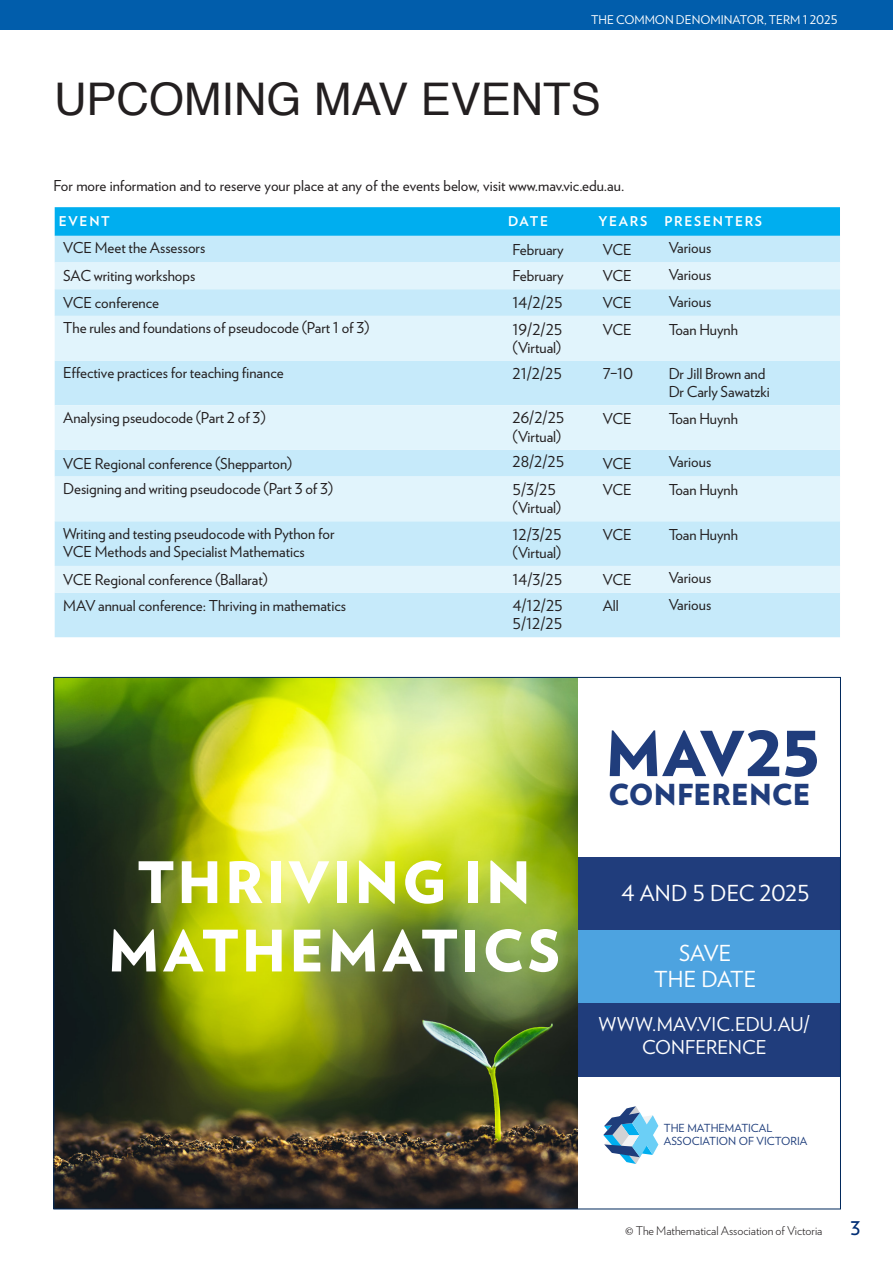
<style>
.page{position:relative;width:893px;height:1263px;background:#fff}
.page>*{position:absolute;margin:0;border:0;box-sizing:border-box;transform-origin:0 0}
.t1{font:900 61.8px "Verlag";color:#203d7c}
.t2{font:900 57px/68.4px "Verlag";letter-spacing:.05em;color:#fff;text-align:center}
.Heading_1{font:45px "Helvetica";color:#231f20}
.t3{font:900 28.95px "Verlag";letter-spacing:.005em;color:#203d7c}
.t4{font:24px "Verlag";color:#002d74}
.t5{font:22.05px/26.4px "Verlag";color:#fff;text-align:center}
.t6{font:19.05px/22.8px "Verlag";letter-spacing:.005em;color:#fff;text-align:center}
.Body_text{font:15px/18px "Verlag";color:#231f20}
.Bullet_points{font:15px "Verlag";color:#231f20}
.Paragraph_Style_2{font:700 13.5px "Verlag";letter-spacing:.125em;color:#fff}
.t7{font:300 12px "Verlag";color:#231f20}
.Bullet_points-2{font:12px "Verlag";color:#fff}
.t8{font:11.1px/13.4px "Verlag";color:#1e3d7b}
.s1{font-style:inherit}
.s2{font-family:"Minion Pro";font-weight:400}
</style>
<div class="page">
<div style="left:0;top:0;width:893px;height:30px;background:#015dab"></div>
<div style="left:55px;top:207px;width:785px;height:29px;background:#00aeef"></div>
<div style="left:55px;top:236px;width:785px;height:401px;background:#c6eafa"></div>
<svg style="left:55px;top:262px;width:785px;height:331px;background:#d5effb"></svg>
<div style="left:577px;top:857px;width:263px;height:73px;background:#203d7c"></div>
<svg style="left:603px;top:1106px;width:55px;height:58px"></svg>
<div style="left:577px;top:930px;width:263px;height:73px;background:#4da3e0"></div>
<div style="left:577px;top:1003px;width:263px;height:73px;background:#203d7c"></div>
<img style="left:56px;top:679px;width:522px;height:528px">
<p class="Bullet_points-2" style="left:591px;top:11px;width:248px">THE COMMON DENOMINATOR, TERM 1 2025</p>
<p class="Heading_1" style="left:54px;top:64px;width:548px">UPCOMING MAV EVENTS</p>
<p class="Body_text" style="left:53px;top:175px;width:572px">For more information and to reserve your place at any of the events below, visit www.mav.vic.edu.au.</p>
<p class="Paragraph_Style_2" style="left:59px;top:211px;width:52px">EVENT</p>
<p class="Paragraph_Style_2" style="left:508px;top:211px;width:41px">DATE</p>
<p class="Paragraph_Style_2" style="left:598px;top:211px;width:50px">YEARS</p>
<p class="Paragraph_Style_2" style="left:664px;top:211px;width:99px">PRESENTERS</p>
<p class="Body_text" style="left:63px;top:238px;width:144px">VCE Meet the Assessors</p>
<p class="Body_text" style="left:512px;top:239px;width:53px">February</p>
<p class="Body_text" style="left:603px;top:239px;width:30px">VCE</p>
<p class="Bullet_points" style="left:669px;top:237px;width:44px">Various</p>
<p class="Body_text" style="left:63px;top:266px;width:134px">SAC writing workshops</p>
<p class="Body_text" style="left:512px;top:266px;width:53px">February</p>
<p class="Body_text" style="left:603px;top:266px;width:30px">VCE</p>
<p class="Bullet_points" style="left:669px;top:263px;width:44px">Various</p>
<p class="Body_text" style="left:63px;top:293px;width:97px">VCE conference</p>
<p class="Body_text" style="left:512px;top:293px;width:52px">14/2/25</p>
<p class="Body_text" style="left:603px;top:293px;width:30px">VCE</p>
<p class="Bullet_points" style="left:669px;top:290px;width:44px">Various</p>
<p class="Body_text" style="left:63px;top:318px;width:308px">The rules and foundations of pseudocode (Part 1 of 3)</p>
<p class="Body_text" style="left:512px;top:319px;width:52px">19/2/25 (Virtual)</p>
<p class="Body_text" style="left:603px;top:319px;width:30px">VCE</p>
<p class="Body_text" style="left:669px;top:319px;width:71px">Toan Huynh</p>
<p class="Body_text" style="left:63px;top:363px;width:222px">Effective practices for teaching finance</p>
<p class="Body_text" style="left:512px;top:364px;width:51px">21/2/25</p>
<p class="Body_text" style="left:603px;top:364px;width:32px">7–10</p>
<p class="Body_text" style="left:669px;top:364px;width:103px">Dr Jill Brown and<br>Dr Carly Sawatzki</p>
<p class="Body_text" style="left:63px;top:407px;width:204px">Analysing pseudocode (Part 2 of 3)</p>
<p class="Body_text" style="left:512px;top:407px;width:54px;line-height:19.5px">26/2/25 (Virtual)</p>
<p class="Body_text" style="left:603px;top:409px;width:30px">VCE</p>
<p class="Body_text" style="left:669px;top:409px;width:71px">Toan Huynh</p>
<p class="Body_text" style="left:63px;top:454px;width:231px">VCE Regional conference (Shepparton)</p>
<p class="Body_text" style="left:512px;top:452px;width:54px">28/2/25</p>
<p class="Body_text" style="left:603px;top:454px;width:30px">VCE</p>
<p class="Bullet_points" style="left:669px;top:451px;width:44px">Various</p>
<p class="Body_text" style="left:63px;top:479px;width:272px">Designing and writing pseudocode (Part 3 of 3)</p>
<p class="Body_text" style="left:512px;top:480px;width:50px">5/3/25 (Virtual)</p>
<p class="Body_text" style="left:603px;top:480px;width:30px">VCE</p>
<p class="Body_text" style="left:669px;top:480px;width:71px">Toan Huynh</p>
<p class="Body_text" style="left:63px;top:523px;width:273px">Writing and testing pseudocode with Python for<br>VCE Methods and Specialist Mathematics</p>
<p class="Body_text" style="left:512px;top:525px;width:51px">12/3/25 (Virtual)</p>
<p class="Body_text" style="left:603px;top:525px;width:30px">VCE</p>
<p class="Body_text" style="left:669px;top:525px;width:71px">Toan Huynh</p>
<p class="Body_text" style="left:63px;top:570px;width:206px">VCE Regional conference (Ballarat)</p>
<p class="Body_text" style="left:512px;top:570px;width:51px">14/3/25</p>
<p class="Body_text" style="left:603px;top:570px;width:30px">VCE</p>
<p class="Bullet_points" style="left:669px;top:567px;width:44px">Various</p>
<p class="Body_text" style="left:63px;top:596px;width:284px">MAV annual conference: Thriving in mathematics</p>
<p class="Body_text" style="left:512px;top:596px;width:52px">4/12/25<br>5/12/25</p>
<p class="Body_text" style="left:603px;top:596px;width:18px">All</p>
<p class="Bullet_points" style="left:669px;top:593px;width:44px">Various</p>
<p class="t2" style="left:108px;top:845px;width:454px">THRIVING IN<br>MATHEMATICS</p>
<p class="t1" style="left:605px;top:703px;width:216px">MAV<span class="s1">25</span></p>
<p class="t3" style="left:608px;top:771px;width:204px">CONFERENCE</p>
<p class="t5" style="left:621px;top:878px;width:190px">4 AND 5 DEC 2025</p>
<p class="t5" style="left:654px;top:938px;width:104px">SAVE<br>THE DATE</p>
<p class="t6" style="left:599px;top:1012px;width:212px">WWW.MAV.VIC.EDU.AU/<br>CONFERENCE</p>
<p class="t8" style="left:664px;top:1120px;width:145px">THE MATHEMATICAL<br>ASSOCIATION OF VICTORIA</p>
<p class="t7" style="left:625px;top:1222px;width:199px"><span class="s2">©</span> The Mathematical Association of Victoria</p>
<p class="t4" style="left:850px;top:1209px;width:12px">3</p>
</div>
